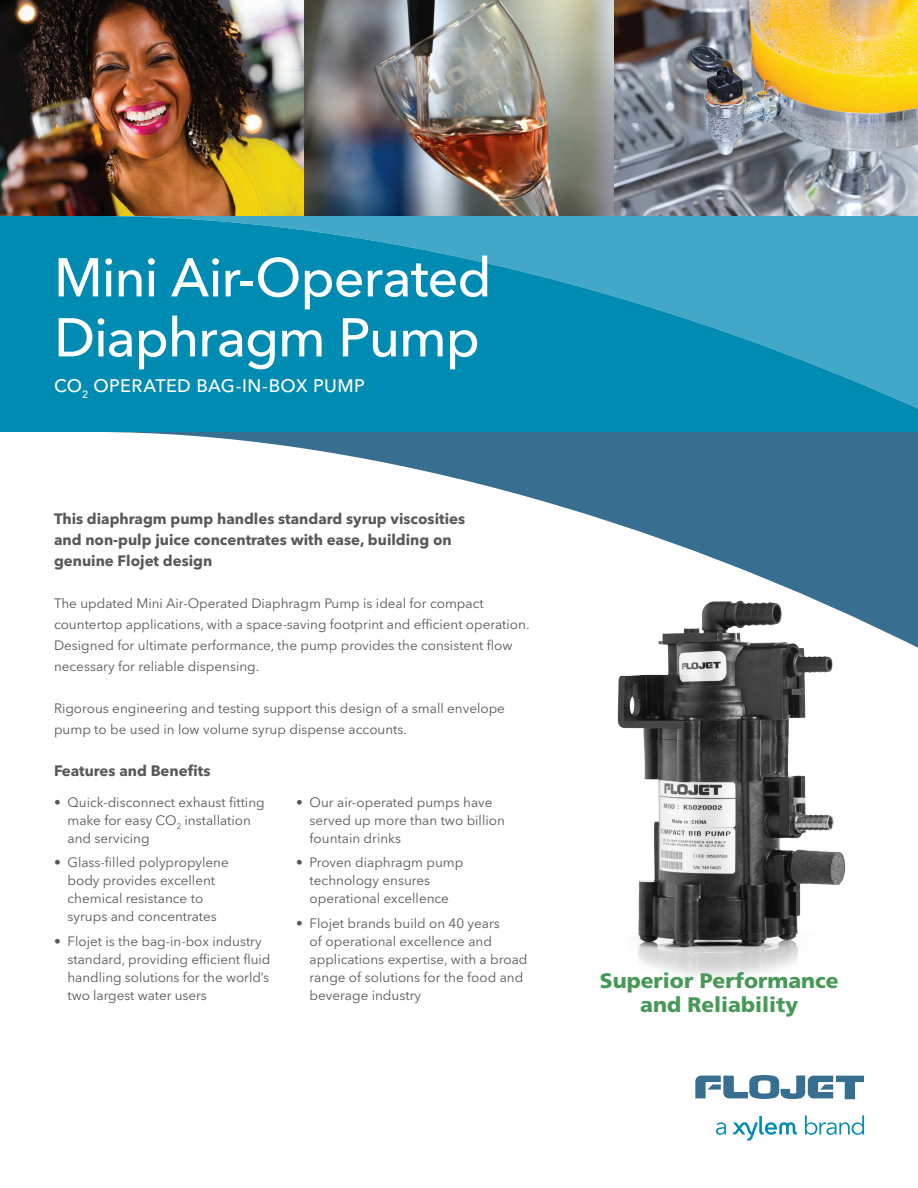
<style>
.page{position:relative;width:918px;height:1188px;background:#fff}
.page>*{position:absolute;margin:0;border:0;box-sizing:border-box;transform-origin:0 0}
.t1{font:500 54px/60px "Avenir Next LT Pro";letter-spacing:-.02em;color:#fff}
.Body{font:900 21px/24px "Frutiger";color:#489857;text-align:center}
.Subtitle{font:500 18px "Avenir Next LT Pro";letter-spacing:.015em;color:#fff}
.Subhead{font:700 15px/21px "Avenir Next LT Pro";color:#57585a}
.Body-2{font:700 15px "Avenir Next LT Pro";color:#57585a}
.Body-3{font:13.5px/18px "Avenir Next LT Pro";color:#57585a}
</style>
<div class="page">
<svg style="left:107px;top:432px;width:811px;height:216px"></svg>
<svg style="left:0;top:216px;width:918px;height:216px;background:#1293b8"></svg>
<img style="left:304px;top:0;width:310px;height:216px">
<img style="left:614px;top:0;width:304px;height:216px">
<img style="left:0;top:0;width:304px;height:216px">
<img style="left:556px;top:533px;width:335px;height:444px">
<svg style="left:695px;top:1075px;width:169px;height:24px"></svg>
<svg style="left:716px;top:1122px;width:10px;height:13px"></svg>
<svg style="left:805px;top:1115px;width:59px;height:20px"></svg>
<svg style="left:733px;top:1116px;width:64px;height:25px"></svg>
<p class="t1" style="left:54px;top:247px;width:439px">Mini Air-Operated<br>Diaphragm Pump</p>
<p class="Subtitle" style="left:54px;top:375px;width:312px">CO<sub>2</sub> OPERATED BAG-IN-BOX PUMP</p>
<p class="Subhead" style="left:54px;top:508px;width:413px">This diaphragm pump handles standard syrup viscosities and non-pulp juice concentrates with ease, building on genuine Flojet design</p>
<p class="Body-3" style="left:54px;top:593px;width:477px;line-height:21px">The updated Mini Air-Operated Diaphragm Pump is ideal for compact countertop applications, with a space-saving footprint and efficient operation.<br>Designed for ultimate performance, the pump provides the consistent flow necessary for reliable dispensing.</p>
<p class="Body-3" style="left:54px;top:698px;width:453px;line-height:21px">Rigorous engineering and testing support this design of a small envelope pump to be used in low volume syrup dispense accounts.</p>
<p class="Body-2" style="left:54px;top:762px;width:158px">Features and Benefits</p>
<p class="Body-3" style="left:68px;top:793px;width:199px;text-indent:-14px">• Quick-disconnect exhaust fitting make for easy CO<sub>2</sub> installation and servicing</p>
<p class="Body-3" style="left:68px;top:854px;width:163px;text-indent:-14px">• Glass-filled polypropylene body provides excellent chemical resistance to syrups and concentrates</p>
<p class="Body-3" style="left:68px;top:933px;width:205px;text-indent:-14px">• Flojet is the bag-in-box industry standard, providing efficient fluid handling solutions for the world’s two largest water users</p>
<p class="Body-3" style="left:310px;top:793px;width:197px;text-indent:-14px">• Our air-operated pumps have served up more than two billion fountain drinks</p>
<p class="Body-3" style="left:310px;top:854px;width:155px;text-indent:-14px">• Proven diaphragm pump technology ensures operational excellence</p>
<p class="Body-3" style="left:310px;top:915px;width:219px;text-indent:-14px">• Flojet brands build on 40 years<br>of operational excellence and applications expertise, with a broad range of solutions for the food and beverage industry</p>
<p class="Body" style="left:600px;top:969px;width:240px">Superior Performance and Reliability</p>
</div>
